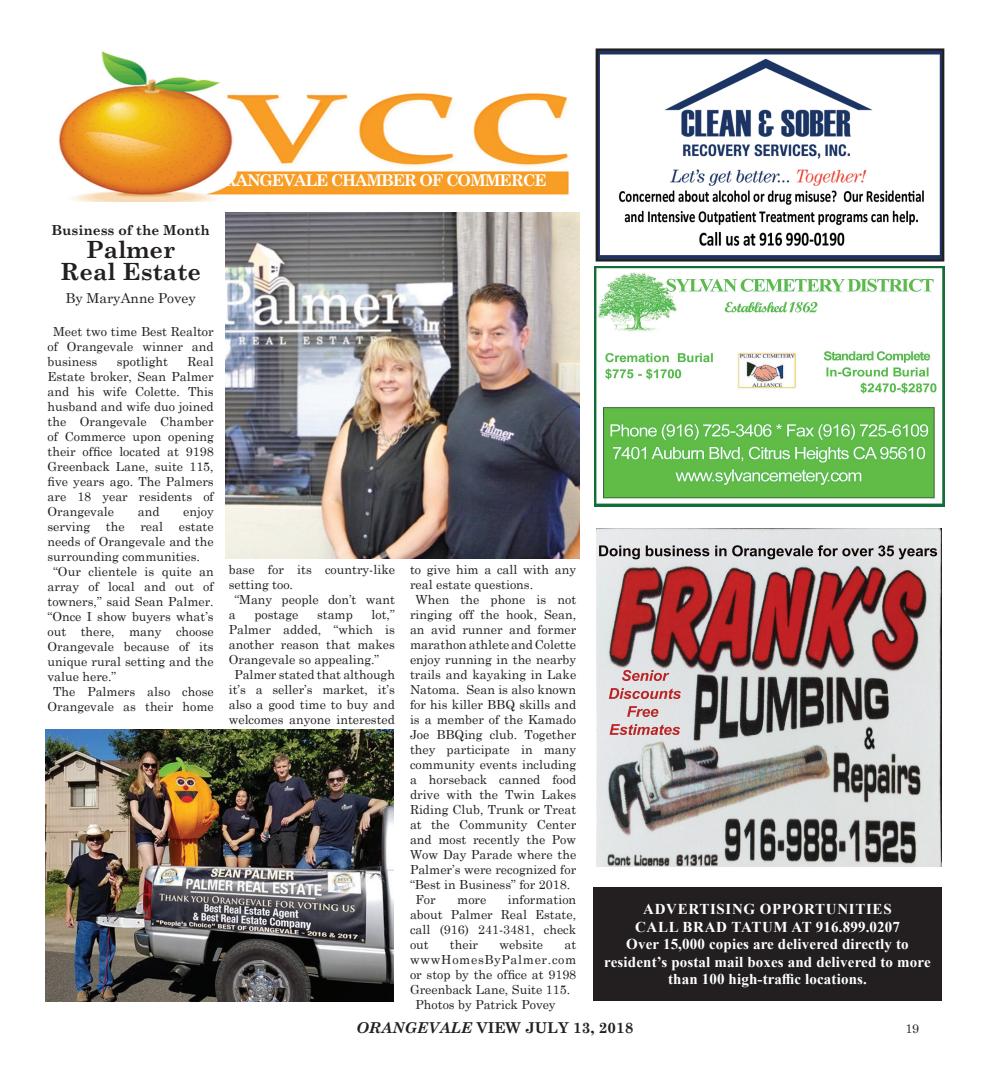
<style>
.page{position:relative;width:990px;height:1080px;background:#fff}
.page>*{position:absolute;margin:0;border:0;box-sizing:border-box;transform-origin:0 0}
.t1{font:700 23.75px/22.5px "Century Schoolbook";color:#231f20;text-align:center}
.t2{font:700 16.25px "Century Schoolbook";letter-spacing:-.07em;color:#fff}
.t3{font:700 15px/17.5px "Times New Roman";letter-spacing:.01em;color:#fff;text-align:center}
.t4{font:700 15px "Century Schoolbook";color:#231f20}
.t5{font:700 13.75px "Century Schoolbook";color:#231f20}
.t6{font:13.75px "Century Schoolbook";color:#231f20}
.t7{font:12.5px/15px "Century Schoolbook";color:#231f20;text-align:justify}
.t8{font:12.5px "Century Schoolbook";letter-spacing:.055em;color:#231f20}
.s1{font-style:italic}
</style>
<div class="page">
<img style="left:594px;top:266px;width:351px;height:240px">
<img style="left:59px;top:51px;width:510px;height:150px">
<img style="left:599px;top:51px;width:342px;height:208px">
<div style="left:596px;top:48px;width:348px;height:214px;border:2px solid #231f20"></div>
<img style="left:596px;top:529px;width:345px;height:337px">
<div style="left:593px;top:887px;width:349px;height:114px;background:#231f20"></div>
<img style="left:225px;top:212px;width:355px;height:347px">
<img style="left:46px;top:730px;width:348px;height:271px">
<h2 class="t2" style="left:224px;top:167px;width:325px">RANGEVALE CHAMBER OF COMMERCE</h2>
<p class="t5" style="left:51px;top:220px;width:160px">BUSINESS OF THE MONTH</p>
<h1 class="t1" style="left:60px;top:237px;width:142px">PALMER<br>REAL ESTATE</h1>
<p class="t6" style="left:65px;top:286px;width:132px">By MaryAnne Povey</p>
<p class="t7" style="left:48px;top:323px;width:168px;text-indent:6px">Meet two time Best Realtor of Orangevale winner and business</p>
<p class="t7" style="left:48px;top:353px;width:168px;text-indent:140px">Real Estate broker, Sean Palmer and his wife Colette. This husband and wife duo joined the Orangevale Chamber of Commerce upon opening their office located at 9198<br>Greenback Lane, suite 115, five years ago. The Palmers are 18 year residents of Orangevale</p>
<p class="t7" style="left:117px;top:353px;width:53px">spotlight</p>
<p class="t7" style="left:138px;top:503px;width:23px">and</p>
<p class="t7" style="left:183px;top:503px;width:32px">enjoy</p>
<p class="t7" style="left:48px;top:518px;width:44px">serving</p>
<p class="t7" style="left:106px;top:518px;width:20px">the</p>
<p class="t7" style="left:140px;top:518px;width:24px">real</p>
<p class="t7" style="left:179px;top:518px;width:36px">estate</p>
<p class="t7" style="left:48px;top:533px;width:168px">needs of Orangevale and the</p>
<p class="t7" style="left:48px;top:548px;width:154px">surrounding communities.</p>
<p class="t7" style="left:53px;top:563px;width:162px">“Our clientele is quite an</p>
<p class="t7" style="left:48px;top:578px;width:168px">array of local and out of</p>
<p class="t7" style="left:48px;top:593px;width:168px">towners,” said Sean Palmer.</p>
<p class="t7" style="left:48px;top:608px;width:168px">“Once I show buyers what’s</p>
<p class="t7" style="left:48px;top:623px;width:168px">out there, many choose</p>
<p class="t7" style="left:48px;top:638px;width:168px">Orangevale because of its</p>
<p class="t7" style="left:48px;top:653px;width:168px">unique rural setting and the</p>
<p class="t7" style="left:48px;top:668px;width:70px">value here.”</p>
<p class="t7" style="left:53px;top:683px;width:162px">The Palmers also chose</p>
<p class="t7" style="left:48px;top:698px;width:168px">Orangevale as their home</p>
<p class="t7" style="left:229px;top:561px;width:168px">base for its country-like</p>
<p class="t7" style="left:229px;top:576px;width:66px">setting too.</p>
<p class="t7" style="left:234px;top:591px;width:162px">“Many people don’t want</p>
<p class="t7" style="left:229px;top:606px;width:8px">a</p>
<p class="t7" style="left:254px;top:606px;width:45px">postage</p>
<p class="t7" style="left:317px;top:606px;width:37px">stamp</p>
<p class="t7" style="left:372px;top:606px;width:25px">lot,”</p>
<p class="t7" style="left:229px;top:621px;width:168px">Palmer added, “which is</p>
<p class="t7" style="left:229px;top:636px;width:168px">another reason that makes</p>
<p class="t7" style="left:229px;top:651px;width:152px">Orangevale so appealing.”</p>
<p class="t7" style="left:234px;top:666px;width:162px">Palmer stated that although</p>
<p class="t7" style="left:229px;top:681px;width:168px">it’s a seller’s market, it’s</p>
<p class="t7" style="left:229px;top:696px;width:168px">also a good time to buy and</p>
<p class="t7" style="left:229px;top:711px;width:168px">welcomes anyone interested</p>
<p class="t7" style="left:410px;top:561px;width:168px">to give him a call with any</p>
<p class="t7" style="left:410px;top:576px;width:125px">real estate questions.</p>
<p class="t7" style="left:416px;top:591px;width:162px">When the phone is not</p>
<p class="t7" style="left:410px;top:606px;width:168px">ringing off the hook, Sean,</p>
<p class="t7" style="left:410px;top:621px;width:168px">an avid runner and former</p>
<p class="t7" style="left:410px;top:636px;width:168px">marathon athlete and Colette</p>
<p class="t7" style="left:410px;top:651px;width:168px">enjoy running in the nearby</p>
<p class="t7" style="left:410px;top:666px;width:168px">trails and kayaking in Lake</p>
<p class="t7" style="left:410px;top:681px;width:168px">Natoma. Sean is also known</p>
<p class="t7" style="left:410px;top:696px;width:168px">for his killer BBQ skills and</p>
<p class="t7" style="left:410px;top:711px;width:168px">is a member of the Kamado</p>
<p class="t7" style="left:410px;top:726px;width:168px">Joe BBQing club. Together</p>
<p class="t7" style="left:410px;top:741px;width:168px">they participate in many</p>
<p class="t7" style="left:410px;top:756px;width:168px">community events including</p>
<p class="t7" style="left:410px;top:771px;width:168px">a horseback canned food</p>
<p class="t7" style="left:410px;top:786px;width:168px">drive with the Twin Lakes</p>
<p class="t7" style="left:410px;top:801px;width:168px">Riding Club, Trunk or Treat</p>
<p class="t7" style="left:410px;top:816px;width:168px">at the Community Center</p>
<p class="t7" style="left:410px;top:831px;width:168px">and most recently the Pow</p>
<p class="t7" style="left:410px;top:846px;width:168px">Wow Day Parade where the</p>
<p class="t7" style="left:410px;top:861px;width:168px">Palmer’s were recognized for</p>
<p class="t7" style="left:410px;top:876px;width:162px">“Best in Business” for 2018.</p>
<p class="t7" style="left:416px;top:891px;width:22px">For</p>
<p class="t7" style="left:457px;top:891px;width:31px">more</p>
<p class="t7" style="left:410px;top:891px;width:168px;text-indent:98px">information about Palmer Real Estate, call (916) 241-3481, check out</p>
<p class="t7" style="left:450px;top:936px;width:30px">their</p>
<p class="t7" style="left:499px;top:936px;width:45px">website</p>
<p class="t7" style="left:564px;top:936px;width:13px">at</p>
<p class="t8" style="left:410px;top:949px;width:168px">wwwHomesByPalmer.com</p>
<p class="t7" style="left:410px;top:966px;width:168px">or stop by the office at 9198</p>
<p class="t7" style="left:410px;top:981px;width:162px">Greenback Lane, Suite 115.</p>
<p class="t7" style="left:416px;top:996px;width:142px">Photos by Patrick Povey</p>
<p class="t3" style="left:604px;top:900px;width:328px">ADVERTISING OPPORTUNITIES<br>CALL BRAD TATUM AT 916.899.0207<br>Over 15,000 copies are delivered directly to resident’s postal mail boxes and delivered to more than 100 high-traffic locations.</p>
<p class="t4" style="left:357px;top:1016px;width:278px"><span class="s1">ORANGEVALE</span> VIEW JULY 13, 2018</p>
<p class="t7" style="left:906px;top:1020px;width:15px">19</p>
</div>
